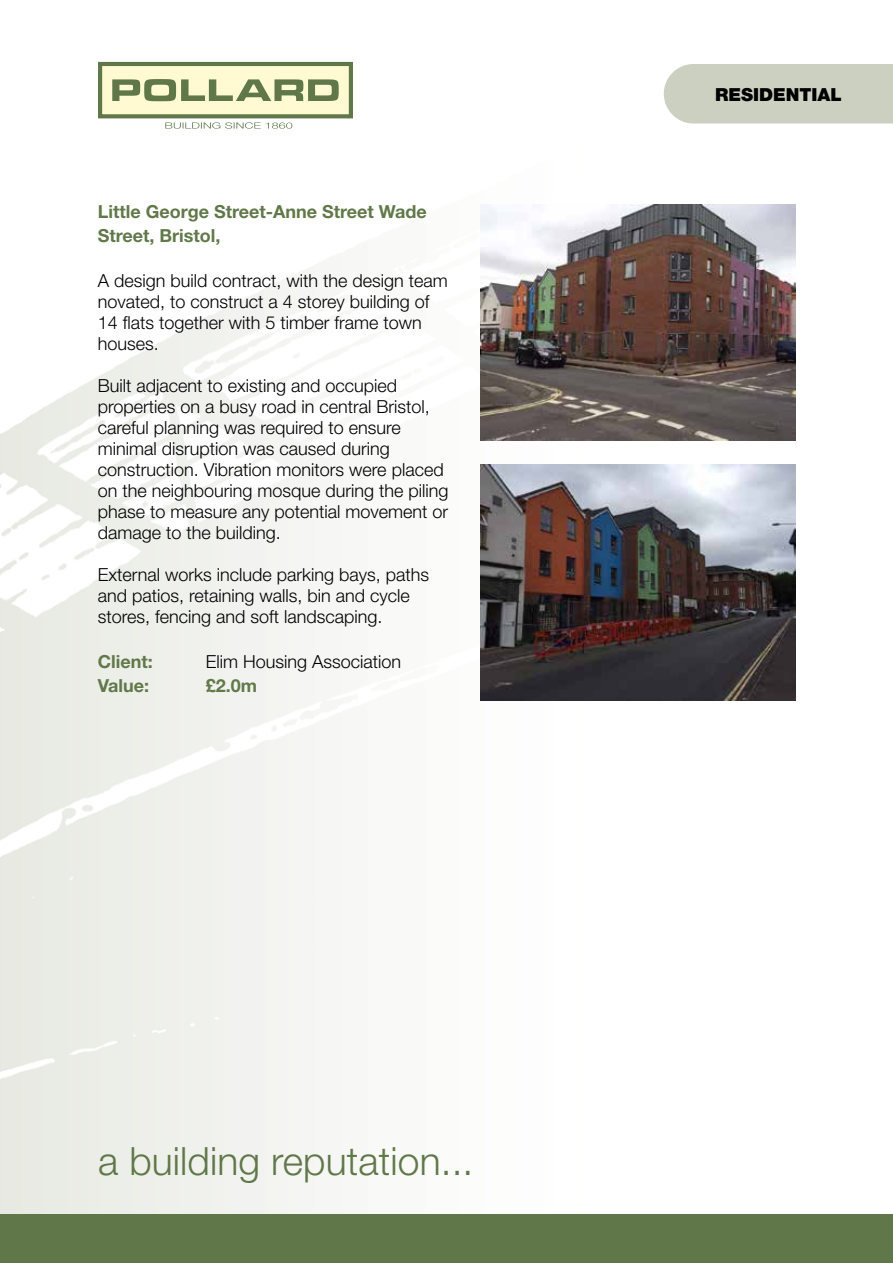
<style>
.page{position:relative;width:893px;height:1263px;background:#fff}
.page>*{position:absolute;margin:0;border:0;box-sizing:border-box;transform-origin:0 0}
.t1{font:300 39px "Helvetica Neue LT";letter-spacing:.005em;color:#607849}
.t2{font:300 18px/21px "Helvetica Neue LT";color:#000}
.t3{font:700 18px/24px "Helvetica Neue LT";color:#617949}
.t4{font:700 18px "Helvetica Neue LT Std";color:#617949}
.t5{font:900 18px "Helvetica Neue LT";color:#000}
</style>
<div class="page">
<img style="left:0;top:61px;width:893px;height:1154px">
<svg style="left:98px;top:62px;width:255px;height:67px;background:#ccd1ad"></svg>
<div style="left:664px;top:64px;width:229px;height:60px;background:#ccd0c0"></div>
<div style="left:0;top:1215px;width:893px;height:48px;background:#607849"></div>
<img style="left:480px;top:204px;width:315px;height:236px">
<img style="left:480px;top:465px;width:315px;height:236px">
<p class="t3" style="left:98px;top:199px;width:331px">Little George Street-Anne Street Wade<br>Street, Bristol,</p>
<p class="t2" style="left:98px;top:270px;width:352px">A design build contract, with the design team novated, to construct a 4 storey building of 14 flats together with 5 timber frame town houses.</p>
<p class="t2" style="left:98px;top:375px;width:352px">Built adjacent to existing and occupied properties on a busy road in central Bristol, careful planning was required to ensure minimal disruption was caused during construction. Vibration monitors were placed on the neighbouring mosque during the piling phase to measure any potential movement or damage to the building.</p>
<p class="t2" style="left:98px;top:564px;width:333px">External works include parking bays, paths and patios, retaining walls, bin and cycle stores, fencing and soft landscaping.</p>
<p class="t4" style="left:98px;top:651px;width:56px">Client:</p>
<p class="t2" style="left:206px;top:651px;width:197px">Elim Housing Association</p>
<p class="t4" style="left:98px;top:675px;width:53px">Value:</p>
<p class="t4" style="left:206px;top:675px;width:53px">£2.0m</p>
<h1 class="t1" style="left:98px;top:1137px;width:377px">a building reputation...</h1>
<p class="t5" style="left:715px;top:83px;width:128px">RESIDENTIAL</p>
</div>
